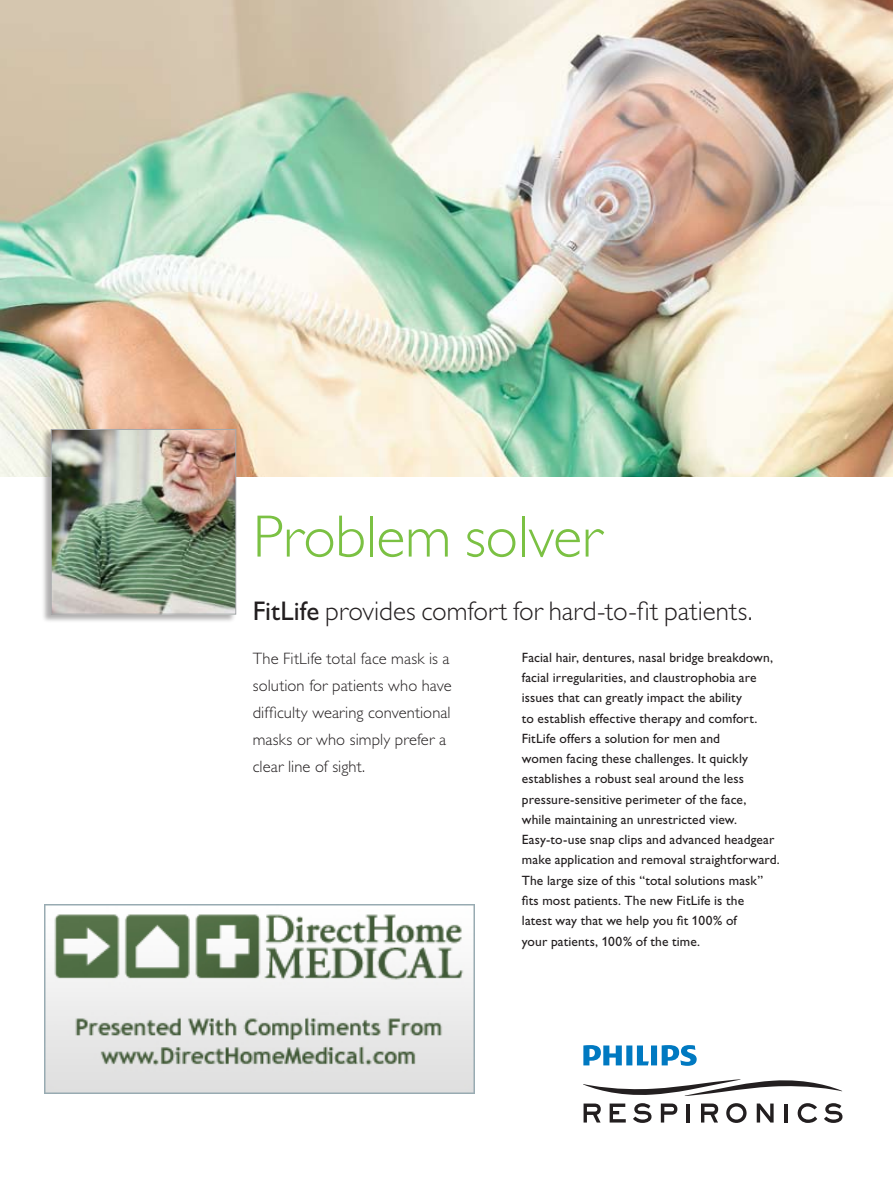
<style>
.page{position:relative;width:893px;height:1187px;background:#fff}
.page>*{position:absolute;margin:0;border:0;box-sizing:border-box;transform-origin:0 0}
.t1{font:300 60px "Gill Alt One";letter-spacing:-.005em;color:#7bc143}
.t2{font:300 27px "Gill Alt One";color:#231f20}
.t3{font:300 16.5px/27px "Gill Alt One";letter-spacing:.005em;color:#231f20}
.t4{font:13.5px/20.2px "Gill Alt One";letter-spacing:.01em;color:#231f20}
.s1{font-weight:400}
</style>
<div class="page">
<img style="left:0;top:0;width:893px;height:476px">
<svg style="left:583px;top:1045px;width:114px;height:20px"></svg>
<svg style="left:824px;top:1103px;width:18px;height:19px"></svg>
<svg style="left:798px;top:1103px;width:19px;height:19px"></svg>
<svg style="left:757px;top:1103px;width:17px;height:19px"></svg>
<svg style="left:610px;top:1103px;width:16px;height:19px"></svg>
<svg style="left:633px;top:1103px;width:18px;height:19px"></svg>
<svg style="left:661px;top:1103px;width:16px;height:19px"></svg>
<hr style="left:686px;top:1103px;width:4px;height:19px;background:#231f20">
<hr style="left:785px;top:1103px;width:3px;height:19px;background:#231f20">
<svg style="left:584px;top:1103px;width:17px;height:19px"></svg>
<svg style="left:701px;top:1103px;width:17px;height:19px"></svg>
<svg style="left:726px;top:1103px;width:21px;height:19px"></svg>
<svg style="left:583px;top:1079px;width:259px;height:17px"></svg>
<div style="left:42px;top:428px;width:194px;height:195px;background:#231f20;opacity:.35"></div>
<img style="left:53px;top:431px;width:181px;height:181px">
<div style="left:51px;top:429px;width:185px;height:185px;border:1px solid #a7a9ac"></div>
<img style="left:44px;top:904px;width:431px;height:189px">
<h1 class="t1" style="left:253px;top:502px;width:351px">Problem solver</h1>
<h2 class="t2" style="left:253px;top:595px;width:501px"><span class="s1">FitLife</span> provides comfort for hard-to-fit patients.</h2>
<p class="t3" style="left:253px;top:645px;width:200px">The FitLife total face mask is a solution for patients who have difficulty wearing conventional masks or who simply prefer a clear line of sight.</p>
<p class="t4" style="left:522px;top:647px;width:260px">Facial hair, dentures, nasal bridge breakdown, facial irregularities, and claustrophobia are issues that can greatly impact the ability<br>to establish effective therapy and comfort.<br>FitLife offers a solution for men and<br>women facing these challenges. It quickly establishes a robust seal around the less pressure-sensitive perimeter of the face,<br>while maintaining an unrestricted view.<br>Easy-to-use snap clips and advanced headgear make application and removal straightforward.<br>The large size of this “total solutions mask” fits most patients. The new FitLife is the<br>latest way that we help you fit 100% of<br>your patients, 100% of the time.</p>
</div>
